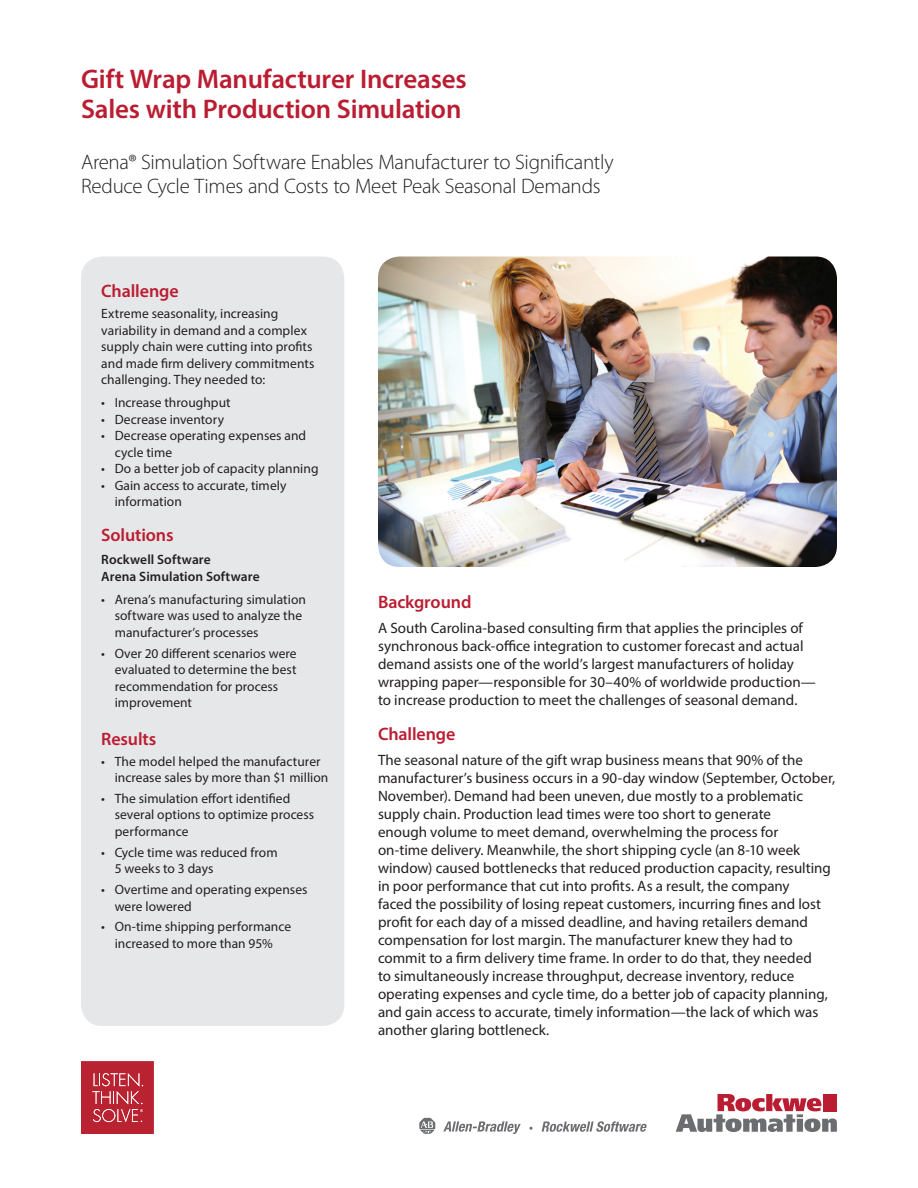
<style>
.page{position:relative;width:918px;height:1188px;background:#fff}
.page>*{position:absolute;margin:0;border:0;box-sizing:border-box;transform-origin:0 0}
.Document_Title{font:600 27px/30px "Myriad Pro";letter-spacing:-.01em;color:#ba1d31}
.Document_Subtitle{font:300 21px/24px "Myriad Pro";letter-spacing:-.015em;color:#231f20}
.Subhead_level_1{font:600 18px "Myriad Pro";letter-spacing:-.005em;color:#ba1d31}
.Body_Text{font:15px/18px "Myriad Pro";color:#231f20}
.Sidebar_Bullet_List{font:13.5px/16.5px "Myriad Pro";letter-spacing:.005em;color:#231f20}
.Subhead_level_1-2{font:600 13.5px/16.5px "Myriad Pro";letter-spacing:.005em;color:#231f20}
</style>
<div class="page">
<svg style="left:419px;top:1118px;width:16px;height:16px"></svg>
<svg style="left:443px;top:1121px;width:78px;height:13px"></svg>
<svg style="left:542px;top:1121px;width:105px;height:11px"></svg>
<svg style="left:676px;top:1094px;width:161px;height:38px"></svg>
<div style="left:823px;top:1094px;width:6px;height:17px;background:#ba1d31"></div>
<div style="left:831px;top:1094px;width:6px;height:17px;background:#ba1d31"></div>
<svg style="left:81px;top:1061px;width:73px;height:73px;background:#bf3643"></svg>
<img style="left:378px;top:256px;width:459px;height:311px">
<div style="left:81px;top:256px;width:263px;height:770px;background:#e6e7e9;border-radius:22px"></div>
<p class="Document_Title" style="left:81px;top:63px;width:387px">Gift Wrap Manufacturer Increases<br>Sales with Production Simulation</p>
<p class="Document_Subtitle" style="left:81px;top:150px;width:534px">Arena® Simulation Software Enables Manufacturer to Significantly<br>Reduce Cycle Times and Costs to Meet Peak Seasonal Demands</p>
<p class="Subhead_level_1" style="left:101px;top:280px;width:79px">Challenge</p>
<p class="Sidebar_Bullet_List" style="left:101px;top:305px;width:215px">Extreme seasonality, increasing variability in demand and a complex supply chain were cutting into profits and made firm delivery commitments challenging. They needed to:</p>
<p class="Sidebar_Bullet_List" style="left:101px;top:394px;width:131px">• Increase throughput</p>
<p class="Sidebar_Bullet_List" style="left:101px;top:411px;width:124px">• Decrease inventory</p>
<p class="Sidebar_Bullet_List" style="left:115px;top:427px;width:193px;text-indent:-14px">• Decrease operating expenses and cycle time</p>
<p class="Sidebar_Bullet_List" style="left:101px;top:460px;width:219px">• Do a better job of capacity planning</p>
<p class="Sidebar_Bullet_List" style="left:115px;top:477px;width:173px;text-indent:-14px">• Gain access to accurate, timely information</p>
<p class="Subhead_level_1" style="left:101px;top:523px;width:74px">Solutions</p>
<p class="Subhead_level_1-2" style="left:101px;top:551px;width:160px">Rockwell Software<br>Arena Simulation Software</p>
<p class="Sidebar_Bullet_List" style="left:115px;top:591px;width:193px;text-indent:-14px">• Arena’s manufacturing simulation software was used to analyze the manufacturer’s processes</p>
<p class="Sidebar_Bullet_List" style="left:115px;top:645px;width:184px;text-indent:-14px">• Over 20 different scenarios were evaluated to determine the best recommendation for process improvement</p>
<p class="Subhead_level_1" style="left:101px;top:727px;width:57px">Results</p>
<p class="Sidebar_Bullet_List" style="left:115px;top:753px;width:215px;text-indent:-14px">• The model helped the manufacturer increase sales by more than $1 million</p>
<p class="Sidebar_Bullet_List" style="left:115px;top:790px;width:201px;text-indent:-14px">• The simulation effort identified several options to optimize process performance</p>
<p class="Sidebar_Bullet_List" style="left:115px;top:844px;width:164px;text-indent:-14px">• Cycle time was reduced from<br>5 weeks to 3 days</p>
<p class="Sidebar_Bullet_List" style="left:115px;top:881px;width:194px;text-indent:-14px">• Overtime and operating expenses were lowered</p>
<p class="Sidebar_Bullet_List" style="left:101px;top:918px;width:192px;text-align:center">• On-time shipping performance increased to more than 95%</p>
<p class="Subhead_level_1" style="left:378px;top:590px;width:95px">Background</p>
<p class="Body_Text" style="left:378px;top:619px;width:439px">A South Carolina-based consulting firm that applies the principles of synchronous back-office integration to customer forecast and actual demand assists one of the world’s largest manufacturers of holiday wrapping paper—responsible for 30–40% of worldwide production— to increase production to meet the challenges of seasonal demand.</p>
<p class="Subhead_level_1" style="left:378px;top:722px;width:79px">Challenge</p>
<p class="Body_Text" style="left:378px;top:751px;width:459px">The seasonal nature of the gift wrap business means that 90% of the manufacturer’s business occurs in a 90-day window (September, October, November). Demand had been uneven, due mostly to a problematic supply chain. Production lead times were too short to generate<br>enough volume to meet demand, overwhelming the process for<br>on-time delivery. Meanwhile, the short shipping cycle (an 8-10 week window) caused bottlenecks that reduced production capacity, resulting in poor performance that cut into profits. As a result, the company<br>faced the possibility of losing repeat customers, incurring fines and lost profit for each day of a missed deadline, and having retailers demand compensation for lost margin. The manufacturer knew they had to commit to a firm delivery time frame. In order to do that, they needed<br>to simultaneously increase throughput, decrease inventory, reduce operating expenses and cycle time, do a better job of capacity planning, and gain access to accurate, timely information—the lack of which was another glaring bottleneck.</p>
</div>
